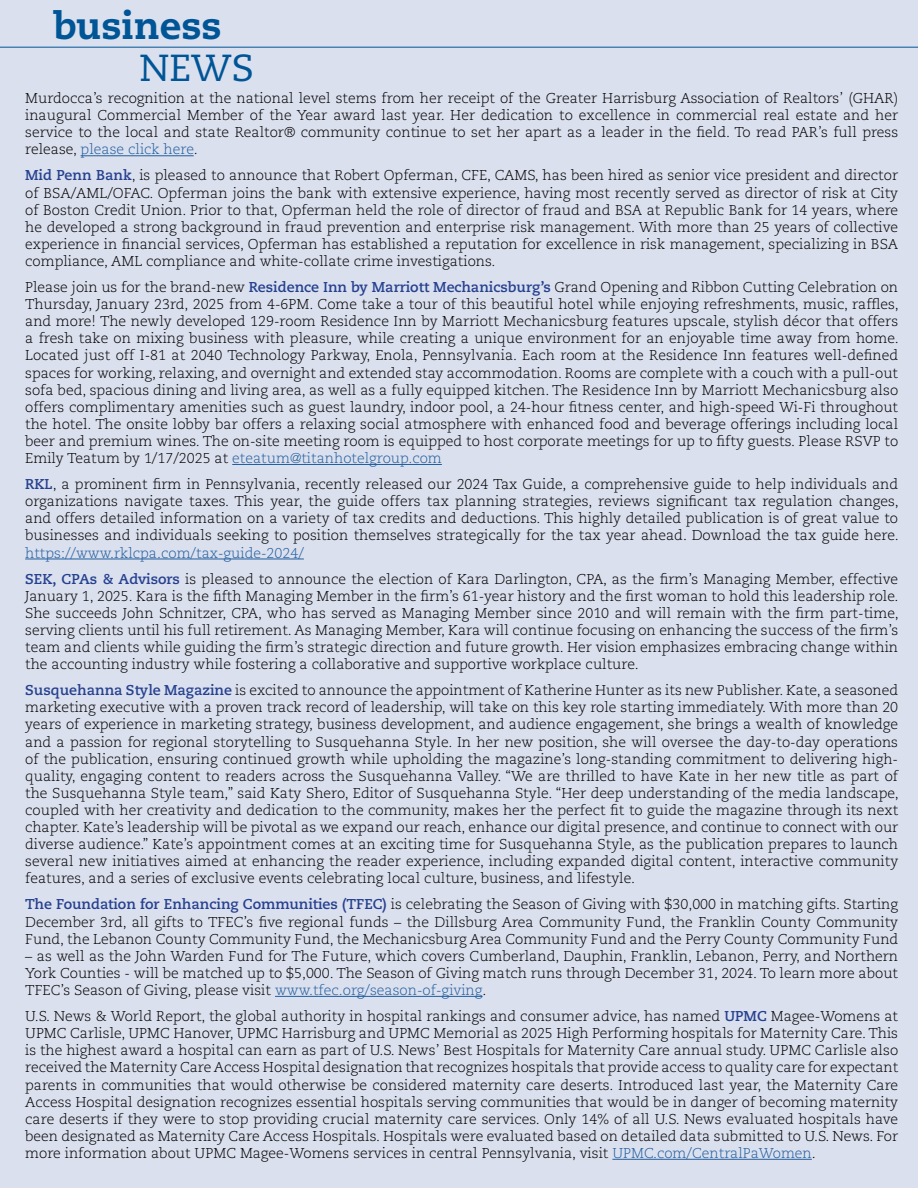
<style>
.page{position:relative;width:918px;height:1188px;background:#dbe0ee}
.page>*{position:absolute;margin:0;border:0;box-sizing:border-box;transform-origin:0 0}
.t1{font:800 37.65px "Caecilia LT Std";color:#005596}
.t2{font:37.65px "Caecilia LT Std";color:#005596}
.t3{font:300 14.25px/17.1px "Caecilia LT Std";color:#000;text-align:justify}
.s1{color:#215e9e}
.s2{font-weight:700;color:#25408f}
</style>
<div class="page">
<hr style="left:81px;top:155px;width:113px;height:1px;background:#215e9e">
<hr style="left:232px;top:464px;width:210px;height:1px;background:#215e9e">
<hr style="left:25px;top:559px;width:279px;height:1px;background:#215e9e">
<hr style="left:275px;top:996px;width:208px;height:1px;background:#215e9e">
<hr style="left:612px;top:1159px;width:200px;height:1px;background:#215e9e">
<hr style="left:0;top:47px;width:918px;height:1px;background:#005596">
<h1 class="t1" style="left:54px;top:2px;width:169px">business</h1>
<h1 class="t2" style="left:140px;top:46px;width:116px">NEWS</h1>
<p class="t3" style="left:25px;top:90px;width:875px">Murdocca’s recognition at the national level stems from her receipt of the Greater Harrisburg Association of Realtors’ (GHAR) inaugural Commercial Member of the Year award last year. Her dedication to excellence in commercial real estate and her service to the local and state Realtor® community continue to set her apart as a leader in the field. To read PAR’s full press release, <span class="s1">please click here</span>.</p>
<p class="t3" style="left:25px;top:167px;width:875px"><span class="s2">Mid Penn Bank</span>, is pleased to announce that Robert Opferman, CFE, CAMS, has been hired as senior vice president and director of BSA/AML/OFAC. Opferman joins the bank with extensive experience, having most recently served as director of risk at City of Boston Credit Union. Prior to that, Opferman held the role of director of fraud and BSA at Republic Bank for 14 years, where he developed a strong background in fraud prevention and enterprise risk management. With more than 25 years of collective experience in financial services, Opferman has established a reputation for excellence in risk management, specializing in BSA compliance, AML compliance and white-collate crime investigations.</p>
<p class="t3" style="left:25px;top:279px;width:875px">Please join us for the brand-new <span class="s2">Residence Inn by Marriott Mechanicsburg’s</span> Grand Opening and Ribbon Cutting Celebration on Thursday, January 23rd, 2025 from 4-6PM. Come take a tour of this beautiful hotel while enjoying refreshments, music, raffles, and more! The newly developed 129-room Residence Inn by Marriott Mechanicsburg features upscale, stylish décor that offers a fresh take on mixing business with pleasure, while creating a unique environment for an enjoyable time away from home.<br>Located just off I-81 at 2040 Technology Parkway, Enola, Pennsylvania. Each room at the Residence Inn features well-defined spaces for working, relaxing, and overnight and extended stay accommodation. Rooms are complete with a couch with a pull-out sofa bed, spacious dining and living area, as well as a fully equipped kitchen. The Residence Inn by Marriott Mechanicsburg also offers complimentary amenities such as guest laundry, indoor pool, a 24-hour fitness center, and high-speed Wi-Fi throughout the hotel. The onsite lobby bar offers a relaxing social atmosphere with enhanced food and beverage offerings including local beer and premium wines. The on-site meeting room is equipped to host corporate meetings for up to fifty guests. Please RSVP to Emily Teatum by 1/17/2025 at <span class="s1">eteatum@titanhotelgroup.com</span></p>
<p class="t3" style="left:25px;top:476px;width:875px"><span class="s2">RKL</span>, a prominent firm in Pennsylvania, recently released our 2024 Tax Guide, a comprehensive guide to help individuals and organizations navigate taxes. This year, the guide offers tax planning strategies, reviews significant tax regulation changes, and offers detailed information on a variety of tax credits and deductions. This highly detailed publication is of great value to businesses and individuals seeking to position themselves strategically for the tax year ahead. Download the tax guide here.</p>
<p class="t3" style="left:25px;top:540px;width:874px;line-height:26.1px"><span class="s1">https://www.rklcpa.com/tax-guide-2024/<br></span><span class="s2">SEK, CPAs &amp; Advisors</span> is pleased to announce the election of Kara Darlington, CPA, as the firm’s Managing Member, effective</p>
<p class="t3" style="left:25px;top:588px;width:875px">January 1, 2025. Kara is the fifth Managing Member in the firm’s 61-year history and the first woman to hold this leadership role.<br>She succeeds John Schnitzer, CPA, who has served as Managing Member since 2010 and will remain with the firm part-time, serving clients until his full retirement. As Managing Member, Kara will continue focusing on enhancing the success of the firm’s team and clients while guiding the firm’s strategic direction and future growth. Her vision emphasizes embracing change within the accounting industry while fostering a collaborative and supportive workplace culture.</p>
<p class="t3" style="left:25px;top:682px;width:875px"><span class="s2">Susquehanna Style Magazine</span> is excited to announce the appointment of Katherine Hunter as its new Publisher. Kate, a seasoned marketing executive with a proven track record of leadership, will take on this key role starting immediately. With more than 20 years of experience in marketing strategy, business development, and audience engagement, she brings a wealth of knowledge and a passion for regional storytelling to Susquehanna Style. In her new position, she will oversee the day-to-day operations of the publication, ensuring continued growth while upholding the magazine’s long-standing commitment to delivering high&shy;quality, engaging content to readers across the Susquehanna Valley. “We are thrilled to have Kate in her new title as part of the Susquehanna Style team,” said Katy Shero, Editor of Susquehanna Style. “Her deep understanding of the media landscape, coupled with her creativity and dedication to the community, makes her the perfect fit to guide the magazine through its next chapter. Kate’s leadership will be pivotal as we expand our reach, enhance our digital presence, and continue to connect with our diverse audience.” Kate’s appointment comes at an exciting time for Susquehanna Style, as the publication prepares to launch several new initiatives aimed at enhancing the reader experience, including expanded digital content, interactive community features, and a series of exclusive events celebrating local culture, business, and lifestyle.</p>
<p class="t3" style="left:25px;top:896px;width:875px"><span class="s2">The Foundation for Enhancing Communities (TFEC)</span> is celebrating the Season of Giving with $30,000 in matching gifts. Starting December 3rd, all gifts to TFEC’s five regional funds – the Dillsburg Area Community Fund, the Franklin County Community Fund, the Lebanon County Community Fund, the Mechanicsburg Area Community Fund and the Perry County Community Fund</p>
<p class="t3" style="left:25px;top:948px;width:875px">– as well as the John Warden Fund for The Future, which covers Cumberland, Dauphin, Franklin, Lebanon, Perry, and Northern York Counties - will be matched up to $5,000. The Season of Giving match runs through December 31, 2024. To learn more about TFEC’s Season of Giving, please visit <span class="s1">www.tfec.org/season-of-giving</span>.</p>
<p class="t3" style="left:25px;top:1008px;width:875px">U.S. News &amp; World Report, the global authority in hospital rankings and consumer advice, has named <span class="s2">UPMC</span> Magee-Womens at UPMC Carlisle, UPMC Hanover, UPMC Harrisburg and UPMC Memorial as 2025 High Performing hospitals for Maternity Care. This is the highest award a hospital can earn as part of U.S. News’ Best Hospitals for Maternity Care annual study. UPMC Carlisle also received the Maternity Care Access Hospital designation that recognizes hospitals that provide access to quality care for expectant parents in communities that would otherwise be considered maternity care deserts. Introduced last year, the Maternity Care Access Hospital designation recognizes essential hospitals serving communities that would be in danger of becoming maternity care deserts if they were to stop providing crucial maternity care services. Only 14% of all U.S. News evaluated hospitals have been designated as Maternity Care Access Hospitals. Hospitals were evaluated based on detailed data submitted to U.S. News. For more information about UPMC Magee-Womens services in central Pennsylvania, visit <span class="s1">UPMC.com/CentralPaWomen</span>.</p>
</div>
